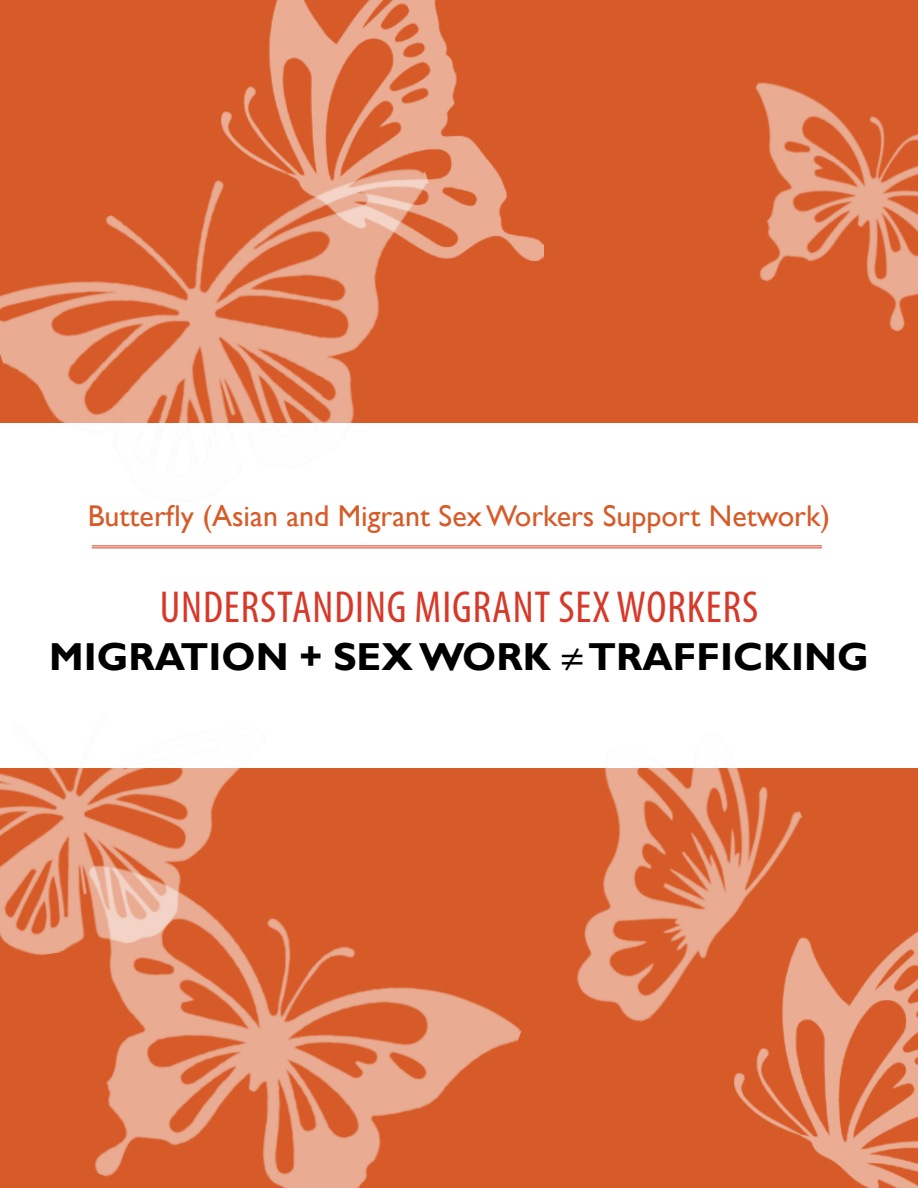
<style>
.page{position:relative;width:918px;height:1188px;background:#d75b28}
.page>*{position:absolute;margin:0;border:0;box-sizing:border-box;transform-origin:0 0}
.t1{font:condensed 45px "Myriad Pro";letter-spacing:.02em;color:#d73929}
.t2{font:700 39px "Gill Sans";color:#000}
.t3{font:30px "Gill Sans";color:#d75b28}
</style>
<div class="page">
<div style="left:0;top:423px;width:918px;height:345px;background:#fff"></div>
<hr style="left:92px;top:545px;width:730px;height:1px;background:#d73929">
<hr style="left:92px;top:547px;width:730px;height:1px;background:#d73929">
<img style="left:221px;top:0;width:322px;height:261px">
<img style="left:734px;top:931px;width:184px;height:257px">
<img style="left:576px;top:768px;width:274px;height:270px">
<img style="left:0;top:119px;width:500px;height:304px">
<img style="left:0;top:768px;width:240px;height:83px">
<img style="left:755px;top:82px;width:163px;height:250px">
<img style="left:0;top:851px;width:522px;height:337px">
<p class="t3" style="left:88px;top:499px;width:744px">Butterfly (Asian and Migrant Sex Workers Support Network)</p>
<h1 class="t1" style="left:160px;top:580px;width:600px">UNDERSTANDING MIGRANT SEX WORKERS</h1>
<h2 class="t2" style="left:49px;top:634px;width:821px">MIGRATION + SEX WORK ≠ TRAFFICKING</h2>
</div>
